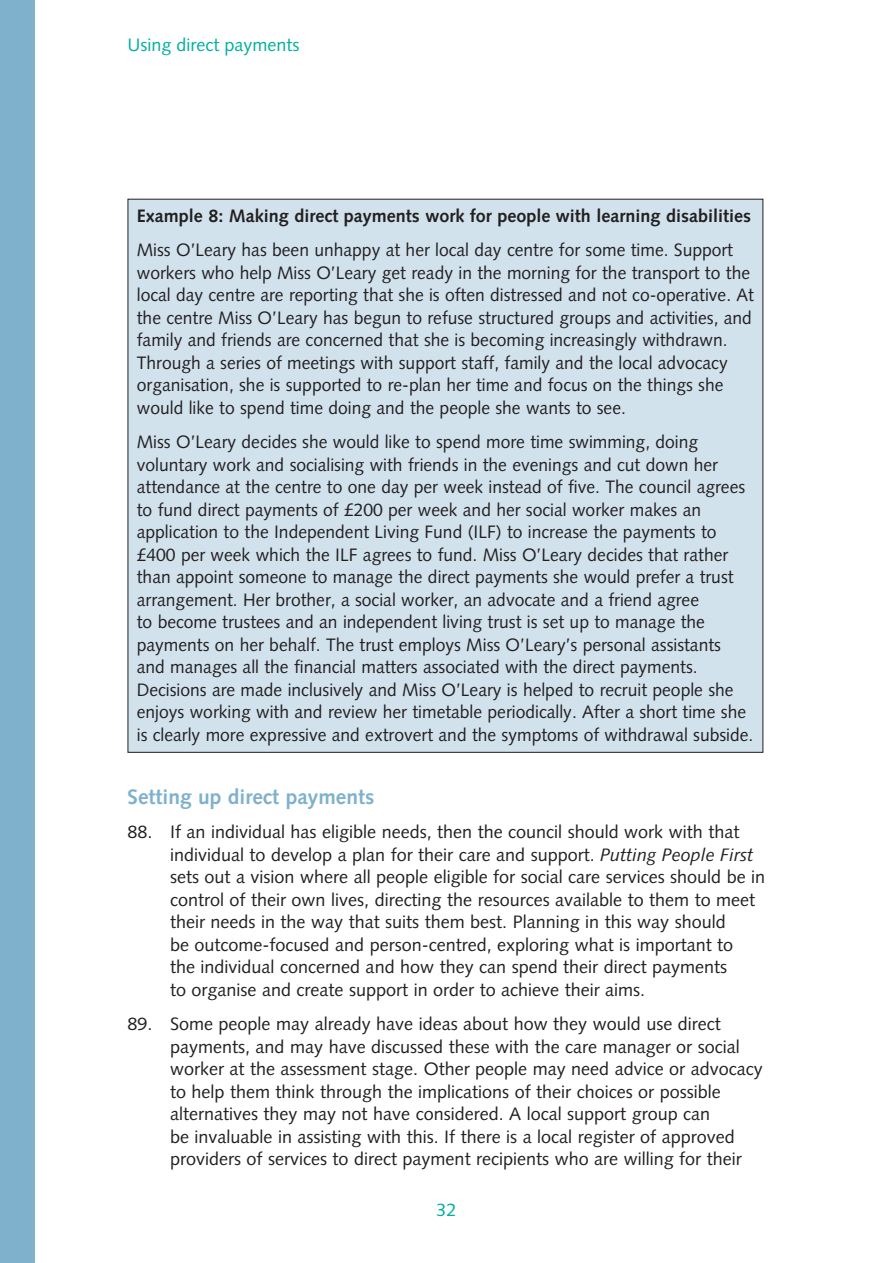
<style>
.page{position:relative;width:893px;height:1263px;background:#fff}
.page>*{position:absolute;margin:0;border:0;box-sizing:border-box;transform-origin:0 0}
.t1{font:700 21px "Syntax";color:#7fb1cd}
.t2{font:18px/22.5px "Syntax";color:#231f20}
.t3{font:700 18px "Syntax";color:#231f20}
.t4{font:18px "Syntax";color:#00af9f}
.s1{font-style:italic}
</style>
<div class="page">
<div style="left:128px;top:199px;width:635px;height:553px;background:#d1e2ed"></div>
<div style="left:0;top:0;width:34px;height:1263px;background:#7fb1cd"></div>
<p class="t4" style="left:128px;top:34px;width:173px">Using direct payments</p>
<p class="t3" style="left:137px;top:205px;width:616px">Example 8: Making direct payments work for people with learning disabilities</p>
<p class="t2" style="left:137px;top:239px;width:619px">Miss O’Leary has been unhappy at her local day centre for some time. Support workers who help Miss O’Leary get ready in the morning for the transport to the local day centre are reporting that she is often distressed and not co-operative. At the centre Miss O’Leary has begun to refuse structured groups and activities, and family and friends are concerned that she is becoming increasingly withdrawn.<br>Through a series of meetings with support staff, family and the local advocacy organisation, she is supported to re-plan her time and focus on the things she would like to spend time doing and the people she wants to see.</p>
<p class="t2" style="left:137px;top:431px;width:618px">Miss O’Leary decides she would like to spend more time swimming, doing voluntary work and socialising with friends in the evenings and cut down her attendance at the centre to one day per week instead of five. The council agrees to fund direct payments of £200 per week and her social worker makes an application to the Independent Living Fund (ILF) to increase the payments to £400 per week which the ILF agrees to fund. Miss O’Leary decides that rather than appoint someone to manage the direct payments she would prefer a trust arrangement. Her brother, a social worker, an advocate and a friend agree<br>to become trustees and an independent living trust is set up to manage the payments on her behalf. The trust employs Miss O’Leary’s personal assistants and manages all the financial matters associated with the direct payments.<br>Decisions are made inclusively and Miss O’Leary is helped to recruit people she enjoys working with and review her timetable periodically. After a short time she is clearly more expressive and extrovert and the symptoms of withdrawal subside.</p>
<p class="t1" style="left:128px;top:784px;width:248px">Setting up direct payments</p>
<p class="t2" style="left:170px;top:821px;width:597px;text-indent:-43px">88. If an individual has eligible needs, then the council should work with that individual to develop a plan for their care and support. <span class="s1">Putting People First </span>sets out a vision where all people eligible for social care services should be in control of their own lives, directing the resources available to them to meet their needs in the way that suits them best. Planning in this way should<br>be outcome-focused and person-centred, exploring what is important to<br>the individual concerned and how they can spend their direct payments<br>to organise and create support in order to achieve their aims.</p>
<p class="t2" style="left:170px;top:1013px;width:594px;text-indent:-43px">89. Some people may already have ideas about how they would use direct payments, and may have discussed these with the care manager or social worker at the assessment stage. Other people may need advice or advocacy to help them think through the implications of their choices or possible alternatives they may not have considered. A local support group can<br>be invaluable in assisting with this. If there is a local register of approved providers of services to direct payment recipients who are willing for their</p>
<p class="t4" style="left:436px;top:1199px;width:22px">32</p>
</div>
